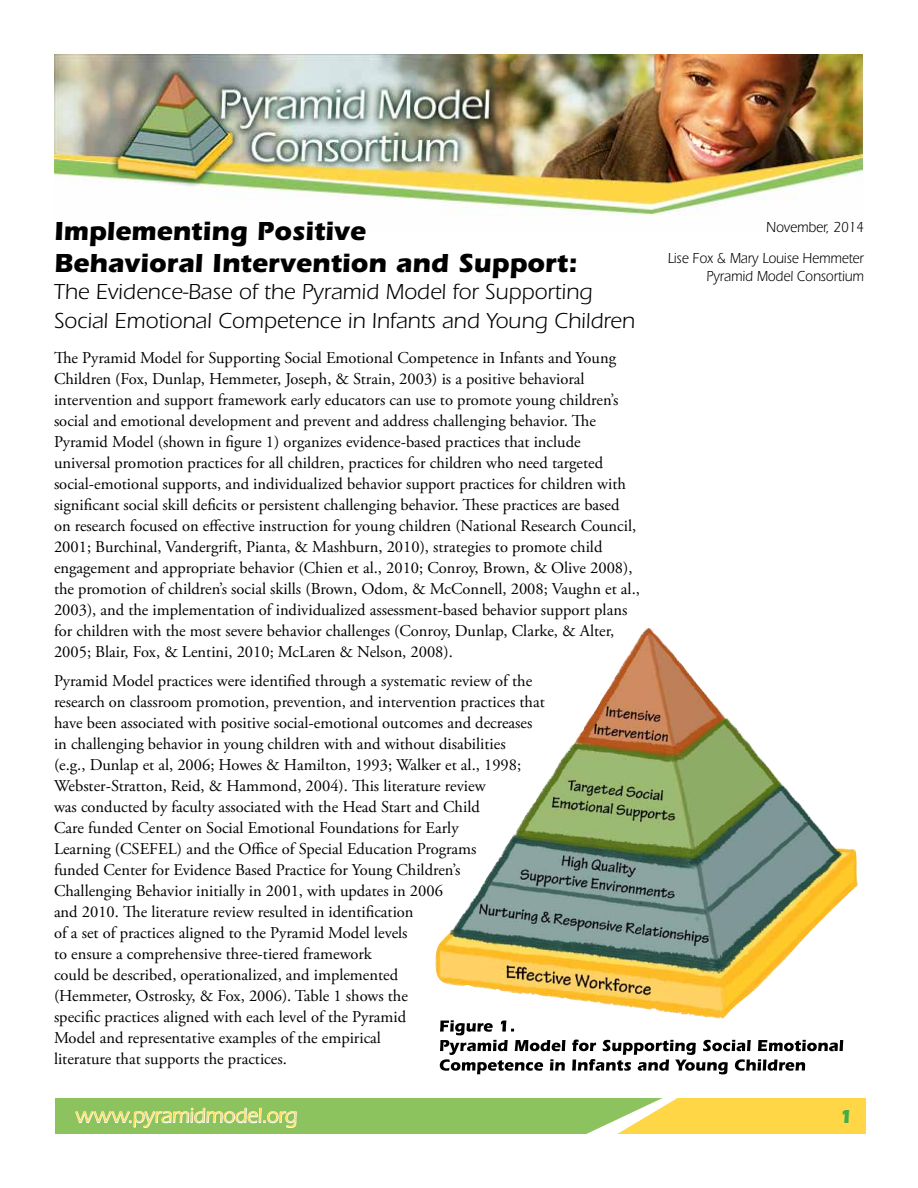
<style>
.page{position:relative;width:918px;height:1188px;background:#fff}
.page>*{position:absolute;margin:0;border:0;box-sizing:border-box;transform-origin:0 0}
.t1{font:700 27px/32.4px "ITC Eras Std";color:#000}
.t2{font:22.5px/28.8px "ITC Eras Std";color:#000}
.t3{font:21px "ITC Eras Std";letter-spacing:-.005em;color:#ffd646}
.t4{font:700 19.5px "ITC Eras Std";color:#41ad49}
.t5{font:16.5px/21px "Adobe Garamond Pro";color:#000}
.t6{font:15px/31.5px "ITC Eras Std";color:#000;text-align:right;scale:.9 1}
</style>
<div class="page">
<div style="left:56px;top:1037px;width:856px;height:97px;background:#8dc35e"></div>
<div style="left:866px;top:1098px;width:46px;height:36px;background:#fff"></div>
<div style="left:0;top:946px;width:918px;height:152px;background:#fff"></div>
<svg style="left:75px;top:1107px;width:222px;height:21px"></svg>
<img style="left:54px;top:54px;width:810px;height:162px">
<img style="left:435px;top:628px;width:423px;height:358px">
<svg style="left:440px;top:986px;width:426px;height:148px"></svg>
<h1 class="t1" style="left:54px;top:215px;width:525px">Implementing Positive<br>Behavioral Intervention and Support:</h1>
<h2 class="t2" style="left:54px;top:278px;width:582px">The Evidence-Base of the Pyramid Model for Supporting<br>Social Emotional Competence in Infants and Young Children</h2>
<p class="t5" style="left:54px;top:348px;width:587px">The Pyramid Model for Supporting Social Emotional Competence in Infants and Young Children (Fox, Dunlap, Hemmeter, Joseph, &amp; Strain, 2003) is a positive behavioral intervention and support framework early educators can use to promote young children’s social and emotional development and prevent and address challenging behavior. The Pyramid Model (shown in figure 1) organizes evidence-based practices that include universal promotion practices for all children, practices for children who need targeted social-emotional supports, and individualized behavior support practices for children with significant social skill deficits or persistent challenging behavior. These practices are based on research focused on effective instruction for young children (National Research Council, 2001; Burchinal, Vandergrift, Pianta, &amp; Mashburn, 2010), strategies to promote child engagement and appropriate behavior (Chien et al., 2010; Conroy, Brown, &amp; Olive 2008), the promotion of children’s social skills (Brown, Odom, &amp; McConnell, 2008; Vaughn et al., 2003), and the implementation of individualized assessment-based behavior support plans for children with the most severe behavior challenges (Conroy, Dunlap, Clarke, &amp; Alter, 2005; Blair, Fox, &amp; Lentini, 2010; McLaren &amp; Nelson, 2008).</p>
<p class="t5" style="left:54px;top:671px;width:492px">Pyramid Model practices were identified through a systematic review of the research on classroom promotion, prevention, and intervention practices that have been associated with positive social-emotional outcomes and decreases in challenging behavior in young children with and without disabilities<br>(e.g., Dunlap et al, 2006; Howes &amp; Hamilton, 1993; Walker et al., 1998; Webster-Stratton, Reid, &amp; Hammond, 2004). This literature review<br>was conducted by faculty associated with the Head Start and Child<br>Care funded Center on Social Emotional Foundations for Early<br>Learning (CSEFEL) and the Office of Special Education Programs<br>funded Center for Evidence Based Practice for Young Children’s<br>Challenging Behavior initially in 2001, with updates in 2006<br>and 2010. The literature review resulted in identification<br>of a set of practices aligned to the Pyramid Model levels<br>to ensure a comprehensive three-tiered framework<br>could be described, operationalized, and implemented<br>(Hemmeter, Ostrosky, &amp; Fox, 2006). Table 1 shows the<br>specific practices aligned with each level of the Pyramid<br>Model and representative examples of the empirical<br>literature that supports the practices.</p>
<p class="t6" style="left:668px;top:211px;width:219px">November, 2014<br>Lise Fox &amp; Mary Louise Hemmeter</p>
<p class="t6" style="left:706px;top:261px;width:177px">Pyramid Model Consortium</p>
<p class="t3" style="left:76px;top:1104px;width:223px">www.pyramidmodel.org</p>
<p class="t4" style="left:840px;top:1106px;width:15px">1</p>
</div>
